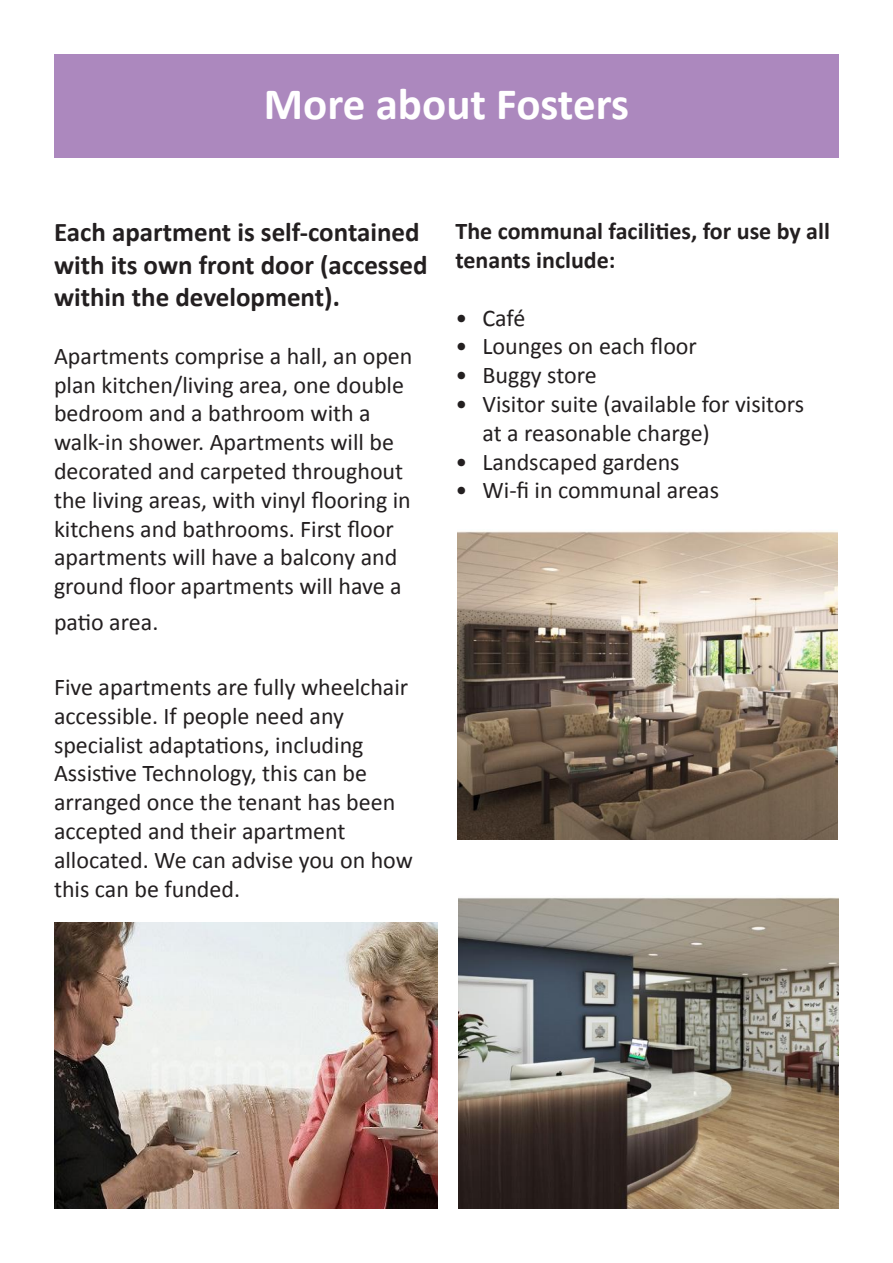
<style>
.page{position:relative;width:893px;height:1263px;background:#fff}
.page>*{position:absolute;margin:0;border:0;box-sizing:border-box;transform-origin:0 0}
.t1{font:700 45px "Calibri";color:#fff}
.t2{font:700 27px/32.4px "Calibri";color:#231f20}
.t3{font:24px/28.8px "Calibri";color:#231f20}
.t4{font:700 24px/28.8px "Calibri";color:#231f20}
</style>
<div class="page">
<div style="left:54px;top:54px;width:785px;height:103px;background:#ac88be"></div>
<img style="left:459px;top:897px;width:380px;height:312px">
<img style="left:457px;top:531px;width:380px;height:308px">
<img style="left:54px;top:923px;width:383px;height:286px">
<p class="t1" style="left:264px;top:76px;width:367px">More about Fosters</p>
<p class="t2" style="left:54px;top:216px;width:375px">Each apartment is self-contained with its own front door (accessed within the development).</p>
<p class="t3" style="left:54px;top:341px;width:360px">Apartments comprise a hall, an open plan kitchen/living area, one double bedroom and a bathroom with a walk-in shower. Apartments will be decorated and carpeted throughout the living areas, with vinyl flooring in kitchens and bathrooms. First floor apartments will have a balcony and ground floor apartments will have a</p>
<p class="t3" style="left:54px;top:608px;width:106px">patio area.</p>
<p class="t3" style="left:54px;top:673px;width:356px">Five apartments are fully wheelchair accessible. If people need any specialist adaptations, including</p>
<p class="t3" style="left:54px;top:759px;width:361px">Assistive Technology, this can be arranged once the tenant has been accepted and their apartment allocated. We can advise you on how this can be funded.</p>
<p class="t4" style="left:455px;top:217px;width:376px">The communal facilities, for use by all tenants include:</p>
<p class="t3" style="left:455px;top:303px;width:71px">• Café</p>
<p class="t3" style="left:455px;top:332px;width:243px">• Lounges on each floor</p>
<p class="t3" style="left:455px;top:361px;width:143px">• Buggy store</p>
<p class="t3" style="left:482px;top:390px;width:323px;text-indent:-27px">• Visitor suite (available for visitors at a reasonable charge)</p>
<p class="t3" style="left:455px;top:447px;width:226px">• Landscaped gardens</p>
<p class="t3" style="left:455px;top:476px;width:265px">• Wi-fi in communal areas</p>
</div>
